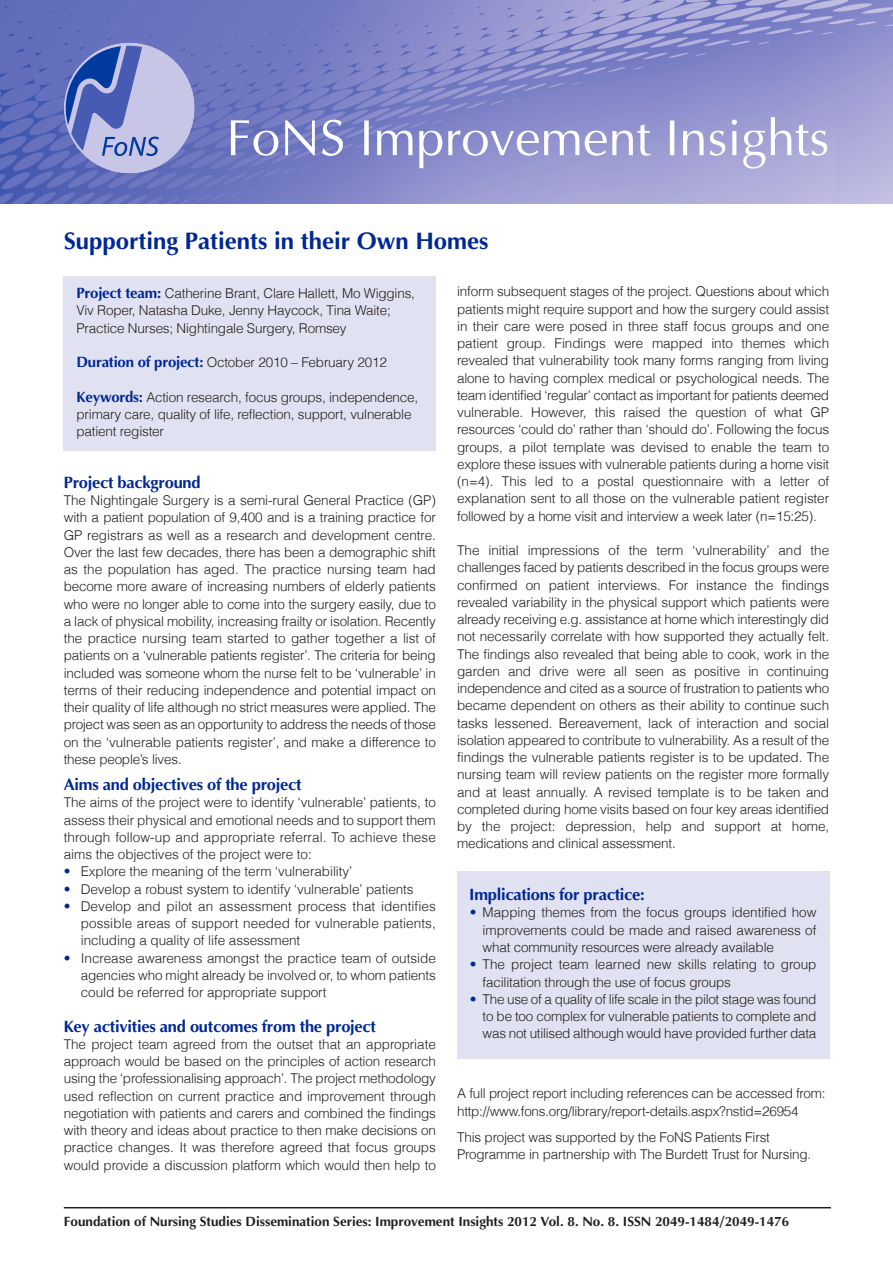
<style>
.page{position:relative;width:893px;height:1263px;background:#fff}
.page>*{position:absolute;margin:0;border:0;box-sizing:border-box;transform-origin:0 0}
.t1{font:51px "Optima";color:#fff}
.t2{font:700 24px "Optima";color:#002894}
.t3{font:700 16.5px "Optima";letter-spacing:-.015em;color:#002894}
.t4{font:300 13.5px/17.2px "Helvetica";letter-spacing:-.015em;color:#231f20;text-align:justify}
.t5{font:700 13.5px "Optima";color:#231f20}
.s1{font-family:"Optima";font-weight:700;font-size:15px;color:#002894}
.s2{color:#002894}
</style>
<div class="page">
<div style="left:457px;top:872px;width:372px;height:187px;background:#e1e2f1"></div>
<div style="left:64px;top:277px;width:372px;height:174px;background:#e1e2f1"></div>
<hr style="left:64px;top:1207px;width:767px;height:1px;background:#231f20">
<img style="left:0;top:0;width:893px;height:203px">
<img style="left:64px;top:43px;width:131px;height:131px;border-radius:50%">
<h1 class="t1" style="left:226px;top:108px;width:604px">FoNS Improvement Insights</h1>
<h2 class="t2" style="left:64px;top:227px;width:426px">Supporting Patients in their Own Homes</h2>
<p class="t4" style="left:77px;top:286px;width:340px;text-align:left"><span class="s1">Project team:</span> Catherine Brant, Clare Hallett, Mo Wiggins,<br>Viv Roper, Natasha Duke, Jenny Haycock, Tina Waite;<br>Practice Nurses; Nightingale Surgery, Romsey</p>
<p class="t4" style="left:77px;top:355px;width:312px"><span class="s1">Duration of project:</span> October 2010 – February 2012</p>
<p class="t4" style="left:77px;top:389px;width:343px;text-align:left"><span class="s1">Keywords:</span> Action research, focus groups, independence, primary care, quality of life, reflection, support, vulnerable patient register</p>
<p class="t3" style="left:64px;top:472px;width:138px">Project background</p>
<p class="t4" style="left:64px;top:493px;width:374px">The Nightingale Surgery is a semi-rural General Practice (GP) with a patient population of 9,400 and is a training practice for GP registrars as well as a research and development centre.<br>Over the last few decades, there has been a demographic shift as the population has aged. The practice nursing team had become more aware of increasing numbers of elderly patients who were no longer able to come into the surgery easily, due to a lack of physical mobility, increasing frailty or isolation. Recently the practice nursing team started to gather together a list of patients on a ‘vulnerable patients register’. The criteria for being included was someone whom the nurse felt to be ‘vulnerable’ in terms of their reducing independence and potential impact on their quality of life although no strict measures were applied. The project was seen as an opportunity to address the needs of those on the ‘vulnerable patients register’, and make a difference to these people’s lives.</p>
<p class="t3" style="left:64px;top:775px;width:239px">Aims and objectives of the project</p>
<p class="t4" style="left:64px;top:795px;width:374px">The aims of the project were to identify ‘vulnerable’ patients, to assess their physical and emotional needs and to support them through follow-up and appropriate referral. To achieve these aims the objectives of the project were to:</p>
<p class="t4" style="left:64px;top:864px;width:290px"><span class="s2">•</span> Explore the meaning of the term ‘vulnerability’</p>
<p class="t4" style="left:64px;top:881px;width:351px"><span class="s2">•</span> Develop a robust system to identify ‘vulnerable’ patients</p>
<p class="t4" style="left:81px;top:898px;width:357px;text-indent:-17px"><span class="s2">•</span> Develop and pilot an assessment process that identifies possible areas of support needed for vulnerable patients, including a quality of life assessment</p>
<p class="t4" style="left:81px;top:950px;width:357px;text-indent:-17px"><span class="s2">•</span> Increase awareness amongst the practice team of outside agencies who might already be involved or, to whom patients could be referred for appropriate support</p>
<p class="t3" style="left:64px;top:1016px;width:314px">Key activities and outcomes from the project</p>
<p class="t4" style="left:64px;top:1036px;width:374px">The project team agreed from the outset that an appropriate approach would be based on the principles of action research using the ‘professionalising approach’. The project methodology used reflection on current practice and improvement through negotiation with patients and carers and combined the findings with theory and ideas about practice to then make decisions on practice changes. It was therefore agreed that focus groups would provide a discussion platform which would then help to</p>
<p class="t4" style="left:457px;top:284px;width:374px">inform subsequent stages of the project. Questions about which patients might require support and how the surgery could assist in their care were posed in three staff focus groups and one patient group. Findings were mapped into themes which revealed that vulnerability took many forms ranging from living alone to having complex medical or psychological needs. The team identified ‘regular’ contact as important for patients deemed vulnerable. However, this raised the question of what GP resources ‘could do’ rather than ‘should do’. Following the focus groups, a pilot template was devised to enable the team to explore these issues with vulnerable patients during a home visit (n=4). This led to a postal questionnaire with a letter of explanation sent to all those on the vulnerable patient register followed by a home visit and interview a week later (n=15:25).</p>
<p class="t4" style="left:457px;top:543px;width:374px">The initial impressions of the term ‘vulnerability’ and the challenges faced by patients described in the focus groups were confirmed on patient interviews. For instance the findings revealed variability in the physical support which patients were already receiving e.g. assistance at home which interestingly did not necessarily correlate with how supported they actually felt.<br>The findings also revealed that being able to cook, work in the garden and drive were all seen as positive in continuing independence and cited as a source of frustration to patients who became dependent on others as their ability to continue such tasks lessened. Bereavement, lack of interaction and social isolation appeared to contribute to vulnerability. As a result of the findings the vulnerable patients register is to be updated. The nursing team will review patients on the register more formally and at least annually. A revised template is to be taken and completed during home visits based on four key areas identified by the project: depression, help and support at home, medications and clinical assessment.</p>
<p class="t3" style="left:469px;top:885px;width:177px">Implications for practice:</p>
<p class="t4" style="left:483px;top:905px;width:335px;text-indent:-13px"><span class="s2">•</span> Mapping themes from the focus groups identified how improvements could be made and raised awareness of what community resources were already available</p>
<p class="t4" style="left:483px;top:957px;width:335px;text-indent:-13px"><span class="s2">•</span> The project team learned new skills relating to group facilitation through the use of focus groups</p>
<p class="t4" style="left:483px;top:991px;width:335px;text-indent:-13px"><span class="s2">•</span> The use of a quality of life scale in the pilot stage was found to be too complex for vulnerable patients to complete and was not utilised although would have provided further data</p>
<p class="t4" style="left:457px;top:1086px;width:370px">A full project report including references can be accessed from: http://www.fons.org/library/report-details.aspx?nstid=26954</p>
<p class="t4" style="left:457px;top:1129px;width:356px">This project was supported by the FoNS Patients First<br>Programme in partnership with The Burdett Trust for Nursing.</p>
<p class="t5" style="left:64px;top:1213px;width:727px">Foundation of Nursing Studies Dissemination Series: Improvement Insights 2012 Vol. 8. No. 8. ISSN 2049-1484/2049-1476</p>
</div>
